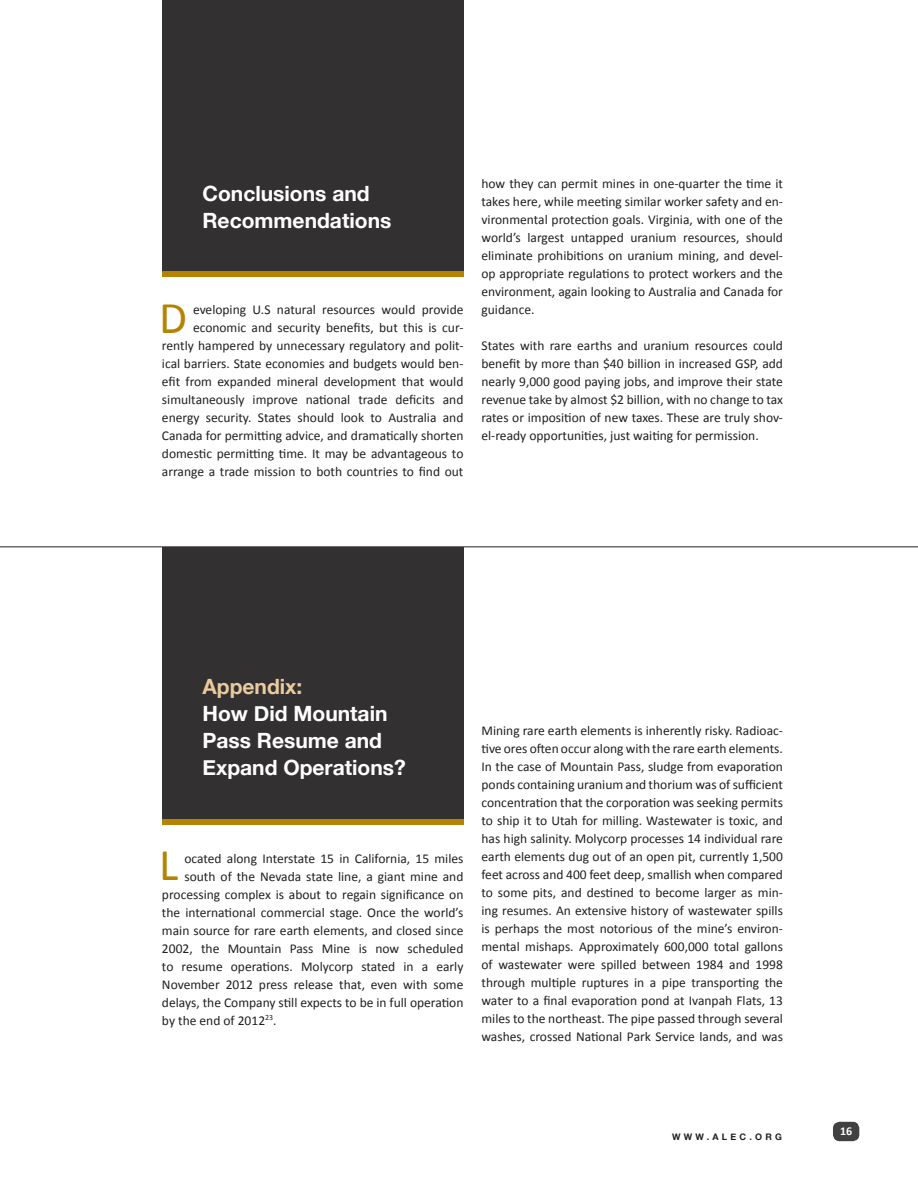
<style>
.page{position:relative;width:918px;height:1188px;background:#fff}
.page>*{position:absolute;margin:0;border:0;box-sizing:border-box;transform-origin:0 0}
.t1{font:45.6px "Calibri";color:#b48300}
.t2{font:700 21px/27px "Helvetica Neue";color:#fff}
.t3{font:700 21px "Helvetica Neue";color:#eacb9e}
.t4{font:13.5px/18px "Calibri";color:#231f20;text-align:justify}
.t5{font:700 12px "Calibri";color:#fff}
.t6{font:700 9px "Helvetica Neue";letter-spacing:.36em;color:#231f20}
</style>
<div class="page">
<div style="left:833px;top:1122px;width:26px;height:19px;background:#414142;border-radius:7px"></div>
<div style="left:162px;top:0;width:302px;height:272px;background:#323031"></div>
<hr style="left:0;top:546px;width:918px;height:1px;background:#231f20">
<div style="left:162px;top:272px;width:302px;height:5px;background:#b48300"></div>
<div style="left:162px;top:547px;width:302px;height:272px;background:#323031"></div>
<div style="left:162px;top:819px;width:302px;height:5px;background:#b48300"></div>
<h2 class="t2" style="left:202px;top:180px;width:190px">Conclusions and<br>Recommendations</h2>
<h1 class="t1" style="left:159px;top:289px;width:30px">D</h1>
<p class="t4" style="left:162px;top:301px;width:303px;text-align:right">eveloping U.S natural resources would provide economic and security benefits, but this is cur&shy;rently hampered by unnecessary regulatory and polit&shy;ical barriers. State economies and budgets would ben&shy;efit from expanded mineral development that would simultaneously improve national trade deficits and energy security. States should look to Australia and Canada for permitting advice, and dramatically shorten domestic permitting time. It may be advantageous to arrange a trade mission to both countries to find out</p>
<p class="t4" style="left:482px;top:175px;width:303px">how they can permit mines in one-quarter the time it takes here, while meeting similar worker safety and en&shy;vironmental protection goals. Virginia, with one of the world’s largest untapped uranium resources, should eliminate prohibitions on uranium mining, and devel&shy;op appropriate regulations to protect workers and the environment, again looking to Australia and Canada for guidance.</p>
<p class="t4" style="left:482px;top:337px;width:303px">States with rare earths and uranium resources could benefit by more than $40 billion in increased GSP, add nearly 9,000 good paying jobs, and improve their state revenue take by almost $2 billion, with no change to tax rates or imposition of new taxes. These are truly shov&shy;el-ready opportunities, just waiting for permission.</p>
<h2 class="t3" style="left:202px;top:670px;width:101px">Appendix:</h2>
<h2 class="t2" style="left:202px;top:700px;width:205px">How Did Mountain<br>Pass Resume and<br>Expand Operations?</h2>
<h1 class="t1" style="left:159px;top:836px;width:21px">L</h1>
<p class="t4" style="left:184px;top:849px;width:280px">ocated along Interstate 15 in California, 15 miles</p>
<p class="t4" style="left:184px;top:867px;width:280px">south of the Nevada state line, a giant mine and</p>
<p class="t4" style="left:162px;top:885px;width:303px">processing complex is about to regain significance on</p>
<p class="t4" style="left:162px;top:903px;width:303px">the international commercial stage. Once the world’s</p>
<p class="t4" style="left:162px;top:921px;width:303px">main source for rare earth elements, and closed since</p>
<p class="t4" style="left:162px;top:939px;width:303px">2002, the Mountain Pass Mine is now scheduled</p>
<p class="t4" style="left:162px;top:957px;width:303px">to resume operations. Molycorp stated in a early</p>
<p class="t4" style="left:162px;top:975px;width:303px">November 2012 press release that, even with some</p>
<p class="t4" style="left:162px;top:993px;width:303px">delays, the Company still expects to be in full operation</p>
<p class="t4" style="left:162px;top:1011px;width:116px">by the end of 2012<sup>23</sup>.</p>
<p class="t4" style="left:482px;top:722px;width:303px">Mining rare earth elements is inherently risky. Radioac&shy;tive ores often occur along with the rare earth elements.<br>In the case of Mountain Pass, sludge from evaporation ponds containing uranium and thorium was of sufficient concentration that the corporation was seeking permits to ship it to Utah for milling. Wastewater is toxic, and has high salinity. Molycorp processes 14 individual rare earth elements dug out of an open pit, currently 1,500 feet across and 400 feet deep, smallish when compared to some pits, and destined to become larger as min&shy;ing resumes. An extensive history of wastewater spills is perhaps the most notorious of the mine’s environ&shy;mental mishaps. Approximately 600,000 total gallons of wastewater were spilled between 1984 and 1998 through multiple ruptures in a pipe transporting the water to a final evaporation pond at Ivanpah Flats, 13 miles to the northeast. The pipe passed through several washes, crossed National Park Service lands, and was</p>
<p class="t6" style="left:672px;top:1130px;width:111px">WWW.ALEC.ORG</p>
<p class="t5" style="left:840px;top:1124px;width:14px">16</p>
</div>
